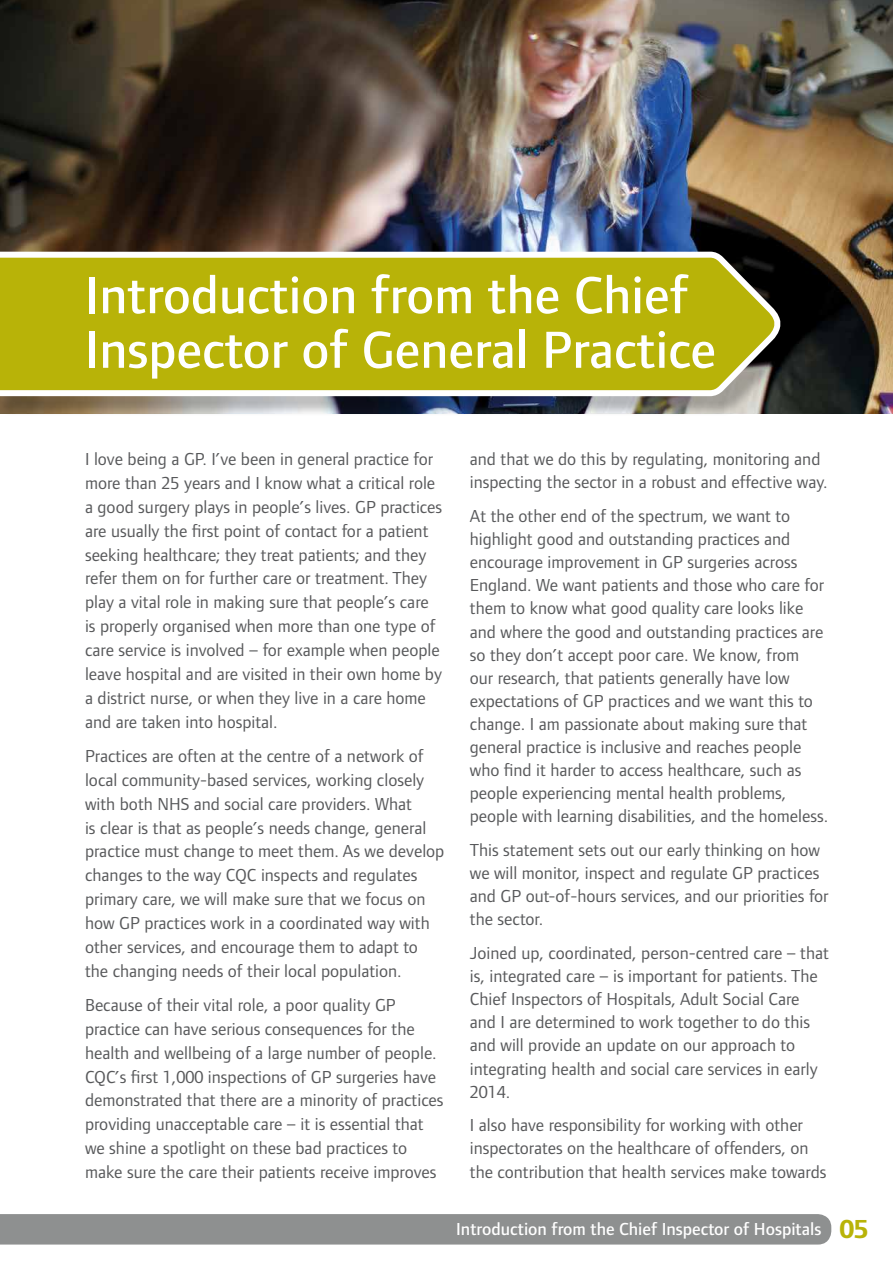
<style>
.page{position:relative;width:893px;height:1263px;background:#fff}
.page>*{position:absolute;margin:0;border:0;box-sizing:border-box;transform-origin:0 0}
.t1{font:500 54px/54.6px "Foundry Form Sans";color:#fff}
.t2{font:18px/23.9px "Foundry Form Sans";color:#58595b}
.t3{font:500 18px "Foundry Form Sans";color:#fff}
.s1{font-weight:700;font-size:27px;color:#b8b308}
</style>
<div class="page">
<div style="left:0;top:1214px;width:831px;height:30px;background:#8e9090"></div>
<img style="left:0;top:0;width:893px;height:414px">
<div style="left:0;top:256px;width:801px;height:161px;background:#000;opacity:.25"></div>
<svg style="left:0;top:248px;width:783px;height:151px;background:#b7b321"></svg>
<h1 class="t1" style="left:85px;top:268px;width:632px">Introduction from the Chief<br>Inspector of General Practice</h1>
<p class="t2" style="left:85px;top:447px;width:359px">I love being a GP. I’ve been in general practice for more than 25 years and I know what a critical role a good surgery plays in people’s lives. GP practices are usually the first point of contact for a patient seeking healthcare; they treat patients; and they refer them on for further care or treatment. They play a vital role in making sure that people’s care is properly organised when more than one type of care service is involved – for example when people leave hospital and are visited in their own home by a district nurse, or when they live in a care home and are taken into hospital.</p>
<p class="t2" style="left:85px;top:744px;width:361px">Practices are often at the centre of a network of local community-based services, working closely with both NHS and social care providers. What<br>is clear is that as people’s needs change, general practice must change to meet them. As we develop changes to the way CQC inspects and regulates primary care, we will make sure that we focus on how GP practices work in a coordinated way with other services, and encourage them to adapt to the changing needs of their local population.</p>
<p class="t2" style="left:85px;top:993px;width:360px">Because of their vital role, a poor quality GP practice can have serious consequences for the health and wellbeing of a large number of people.<br>CQC’s first 1,000 inspections of GP surgeries have demonstrated that there are a minority of practices providing unacceptable care – it is essential that we shine a spotlight on these bad practices to make sure the care their patients receive improves</p>
<p class="t2" style="left:470px;top:447px;width:359px;line-height:23.1px">and that we do this by regulating, monitoring and inspecting the sector in a robust and effective way.</p>
<p class="t2" style="left:470px;top:504px;width:360px;line-height:23.1px">At the other end of the spectrum, we want to highlight good and outstanding practices and encourage improvement in GP surgeries across England. We want patients and those who care for them to know what good quality care looks like and where the good and outstanding practices are so they don’t accept poor care. We know, from<br>our research, that patients generally have low expectations of GP practices and we want this to change. I am passionate about making sure that general practice is inclusive and reaches people who find it harder to access healthcare, such as people experiencing mental health problems, people with learning disabilities, and the homeless.</p>
<p class="t2" style="left:470px;top:838px;width:360px;line-height:23.1px">This statement sets out our early thinking on how we will monitor, inspect and regulate GP practices and GP out-of-hours services, and our priorities for the sector.</p>
<p class="t2" style="left:470px;top:941px;width:361px;line-height:23.1px">Joined up, coordinated, person-centred care – that is, integrated care – is important for patients. The Chief Inspectors of Hospitals, Adult Social Care and I are determined to work together to do this and will provide an update on our approach to integrating health and social care services in early 2014.</p>
<p class="t2" style="left:470px;top:1113px;width:358px;line-height:23.1px">I also have responsibility for working with other inspectorates on the healthcare of offenders, on the contribution that health services make towards</p>
<p class="t3" style="left:456px;top:1218px;width:414px">Introduction from the Chief Inspector of Hospitals <span class="s1">05</span></p>
</div>
